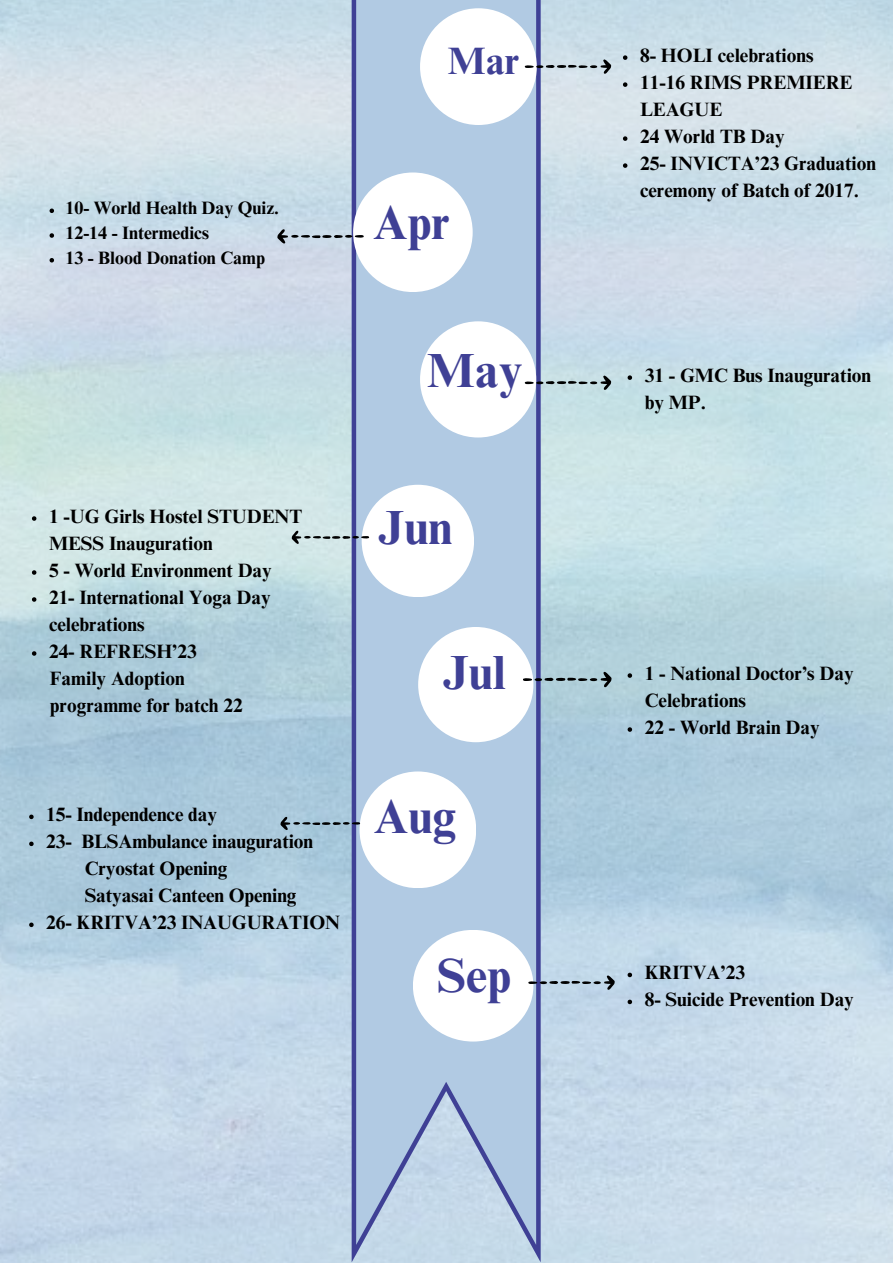
<style>
.page{position:relative;width:893px;height:1264px;background:#fff}
.page>*{position:absolute;margin:0;border:0;box-sizing:border-box;transform-origin:0 0}
.t1{font:700 48px "Times NRMT Pro";color:#3f4095}
.t2{font:700 38.25px "Times NRMT Pro";color:#3f4095}
.t3{font:700 19.35px/27px "Times NRMT Pro";color:#000}
.t4{font:700 18px "Times NRMT Pro";color:#000}
</style>
<div class="page">
<img style="left:0;top:0;width:892px;height:1262px">
<svg style="left:351px;top:0;width:189px;height:1262px;background:#abc1de"></svg>
<div style="left:420px;top:8px;width:116px;height:117px;background:#fff;border-radius:50%"></div>
<div style="left:353px;top:172px;width:119px;height:120px;background:#fff;border-radius:50%"></div>
<div style="left:420px;top:321px;width:116px;height:116px;background:#fff;border-radius:50%"></div>
<div style="left:359px;top:771px;width:117px;height:117px;background:#fff;border-radius:50%"></div>
<div style="left:418px;top:627px;width:115px;height:115px;background:#fff;border-radius:50%"></div>
<div style="left:361px;top:485px;width:113px;height:112px;background:#fff;border-radius:50%"></div>
<div style="left:413px;top:929px;width:120px;height:112px;background:#fff;border-radius:50%"></div>
<svg style="left:623px;top:55px;width:4px;height:5px"></svg>
<svg style="left:623px;top:82px;width:4px;height:5px"></svg>
<svg style="left:623px;top:136px;width:4px;height:5px"></svg>
<svg style="left:623px;top:163px;width:4px;height:5px"></svg>
<svg style="left:524px;top:59px;width:87px;height:15px"></svg>
<svg style="left:50px;top:208px;width:4px;height:5px"></svg>
<svg style="left:50px;top:233px;width:4px;height:5px"></svg>
<svg style="left:50px;top:258px;width:4px;height:4px"></svg>
<svg style="left:277px;top:229px;width:87px;height:15px"></svg>
<svg style="left:627px;top:375px;width:5px;height:5px"></svg>
<svg style="left:524px;top:375px;width:87px;height:15px"></svg>
<svg style="left:291px;top:530px;width:78px;height:14px"></svg>
<svg style="left:32px;top:516px;width:4px;height:5px"></svg>
<svg style="left:32px;top:570px;width:4px;height:4px"></svg>
<svg style="left:32px;top:597px;width:4px;height:4px"></svg>
<svg style="left:32px;top:651px;width:4px;height:4px"></svg>
<svg style="left:627px;top:673px;width:5px;height:4px"></svg>
<svg style="left:627px;top:727px;width:5px;height:4px"></svg>
<svg style="left:523px;top:671px;width:88px;height:16px"></svg>
<svg style="left:29px;top:814px;width:5px;height:5px"></svg>
<svg style="left:29px;top:841px;width:5px;height:5px"></svg>
<svg style="left:29px;top:922px;width:5px;height:5px"></svg>
<svg style="left:280px;top:816px;width:80px;height:14px"></svg>
<svg style="left:528px;top:975px;width:86px;height:14px"></svg>
<svg style="left:627px;top:972px;width:5px;height:5px"></svg>
<svg style="left:627px;top:999px;width:5px;height:5px"></svg>
<p class="t2" style="left:448px;top:47px;width:73px">Mar</p>
<p class="t4" style="left:65px;top:201px;width:215px">10- World Health Day Quiz.</p>
<p class="t4" style="left:65px;top:226px;width:145px">12-14 - Intermedics</p>
<p class="t4" style="left:65px;top:251px;width:201px">13 - Blood Donation Camp</p>
<p class="t1" style="left:373px;top:204px;width:78px">Apr</p>
<p class="t1" style="left:427px;top:352px;width:97px">May</p>
<p class="t3" style="left:49px;top:505px;width:255px">1 -UG Girls Hostel STUDENT<br>MESS Inauguration</p>
<p class="t3" style="left:49px;top:559px;width:224px">5 - World Environment Day</p>
<p class="t3" style="left:49px;top:586px;width:223px">21- International Yoga Day celebrations</p>
<p class="t3" style="left:49px;top:640px;width:149px">24- REFRESH’23</p>
<p class="t3" style="left:50px;top:667px;width:136px">Family Adoption</p>
<p class="t3" style="left:50px;top:694px;width:194px">programme for batch 22</p>
<p class="t3" style="left:46px;top:803px;width:172px">15- Independence day</p>
<p class="t3" style="left:46px;top:830px;width:268px">23- BLSAmbulance inauguration</p>
<p class="t3" style="left:85px;top:857px;width:144px">Cryostat Opening</p>
<p class="t3" style="left:46px;top:911px;width:295px">26- KRITVA’23 INAUGURATION</p>
<p class="t3" style="left:85px;top:884px;width:213px">Satyasai Canteen Opening</p>
<p class="t1" style="left:378px;top:510px;width:76px">Jun</p>
<p class="t1" style="left:442px;top:654px;width:65px">Jul</p>
<p class="t1" style="left:374px;top:798px;width:84px">Aug</p>
<p class="t1" style="left:437px;top:957px;width:75px">Sep</p>
<p class="t3" style="left:640px;top:44px;width:175px">8- HOLI celebrations</p>
<p class="t3" style="left:640px;top:71px;width:214px">11-16 RIMS PREMIERE<br>LEAGUE</p>
<p class="t3" style="left:640px;top:125px;width:146px">24 World TB Day</p>
<p class="t3" style="left:640px;top:152px;width:237px">25- INVICTA’23 Graduation ceremony of Batch of 2017.</p>
<p class="t3" style="left:644px;top:364px;width:228px">31 - GMC Bus Inauguration by MP.</p>
<p class="t3" style="left:644px;top:662px;width:210px">1 - National Doctor’s Day<br>Celebrations</p>
<p class="t3" style="left:644px;top:716px;width:176px">22 - World Brain Day</p>
<p class="t3" style="left:644px;top:961px;width:102px">KRITVA’23</p>
<p class="t3" style="left:644px;top:988px;width:211px">8- Suicide Prevention Day</p>
</div>
